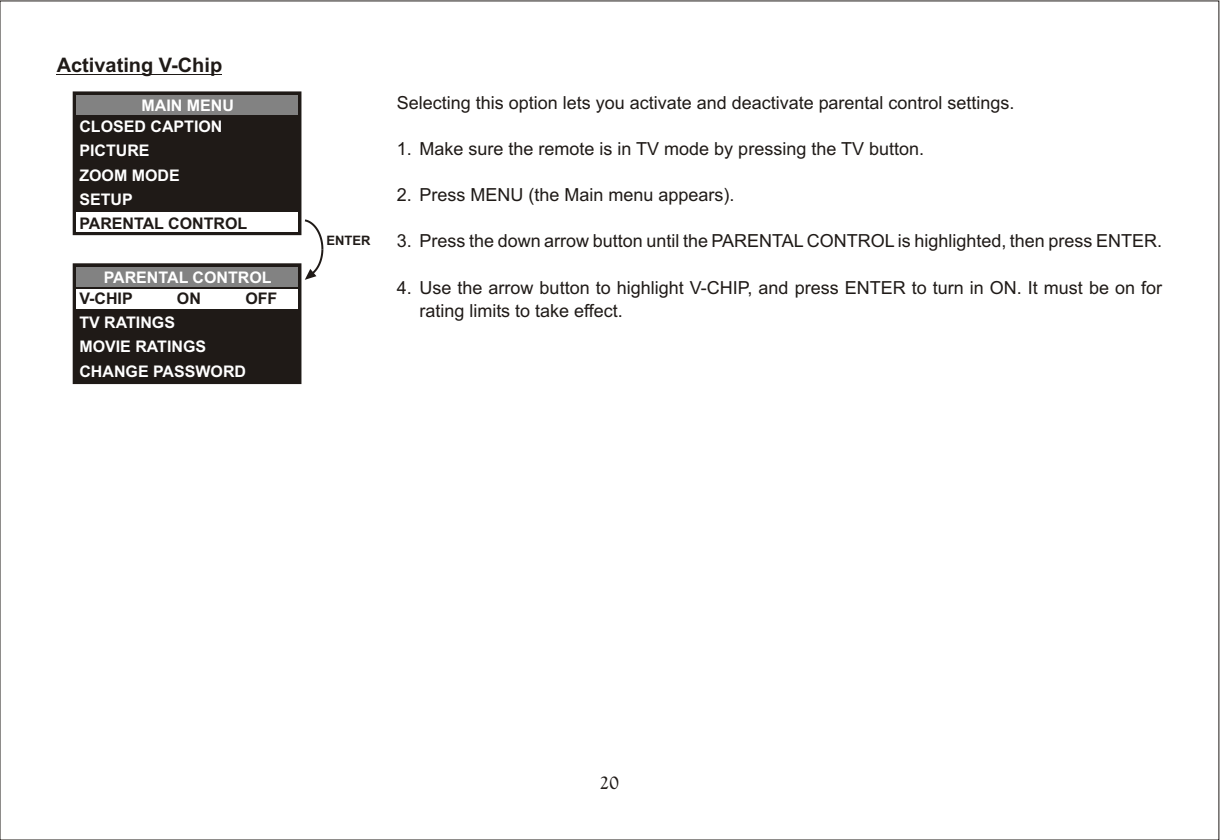
<style>
.page{position:relative;width:1220px;height:840px;background:#fff}
.page>*{position:absolute;margin:0;border:0;box-sizing:border-box;transform-origin:0 0}
.t1{font:700 20px "Arial";color:#1f1a17}
.t2{font:18px/23.2px "Arial";color:#1f1a17}
.t3{font:18px "Goudy Catalog BT";color:#1f1a17}
.t4{font:700 16px/24.2px "Arial";color:#fff}
.t5{font:700 16px "Arial";color:#1f1a17}
.t6{font:700 13px "Arial";color:#1f1a17}
</style>
<div class="page">
<hr style="left:57px;top:74px;width:165px;height:1px;background:#1f1a17">
<div style="left:73px;top:91px;width:228px;height:144px;background:#1f1a17;border:2px solid #1f1a17"></div>
<div style="left:77px;top:95px;width:221px;height:20px;background:#828282"></div>
<div style="left:77px;top:212px;width:221px;height:20px;background:#fff"></div>
<div style="left:73px;top:263px;width:228px;height:121px;background:#1f1a17;border:2px solid #1f1a17"></div>
<div style="left:77px;top:267px;width:221px;height:20px;background:#828282"></div>
<div style="left:77px;top:289px;width:221px;height:20px;background:#fff"></div>
<svg style="left:305px;top:219px;width:18px;height:61px"></svg>
<p class="t1" style="left:57px;top:58px;width:167px">Activating V-Chip</p>
<p class="t4" style="left:79px;top:96px;width:156px;line-height:21.4px;text-indent:62px">MAIN MENU<br>CLOSED CAPTION</p>
<p class="t4" style="left:79px;top:140px;width:102px">PICTURE<br>ZOOM MODE<br>SETUP</p>
<p class="t5" style="left:79px;top:217px;width:169px">PARENTAL CONTROL</p>
<p class="t4" style="left:104px;top:266px;width:169px">PARENTAL CONTROL</p>
<p class="t5" style="left:79px;top:293px;width:55px">V-CHIP</p>
<p class="t5" style="left:177px;top:293px;width:25px">ON</p>
<p class="t5" style="left:245px;top:293px;width:33px">OFF</p>
<p class="t4" style="left:79px;top:312px;width:168px">TV RATINGS<br>MOVIE RATINGS<br>CHANGE PASSWORD</p>
<p class="t6" style="left:326px;top:235px;width:46px">ENTER</p>
<p class="t2" style="left:397px;top:92px;width:619px">Selecting this option lets you activate and deactivate parental control settings.</p>
<p class="t2" style="left:397px;top:139px;width:529px">1. Make sure the remote is in TV mode by pressing the TV button.</p>
<p class="t2" style="left:397px;top:185px;width:339px">2. Press MENU (the Main menu appears).</p>
<p class="t2" style="left:397px;top:231px;width:767px">3. Press the down arrow button until the PARENTAL CONTROL is highlighted, then press ENTER.</p>
<p class="t2" style="left:420px;top:277px;width:744px;text-indent:-23px">4. Use the arrow button to highlight V-CHIP, and press ENTER to turn in ON. It must be on for rating limits to take effect.</p>
<p class="t3" style="left:600px;top:775px;width:21px">20</p>
</div>
